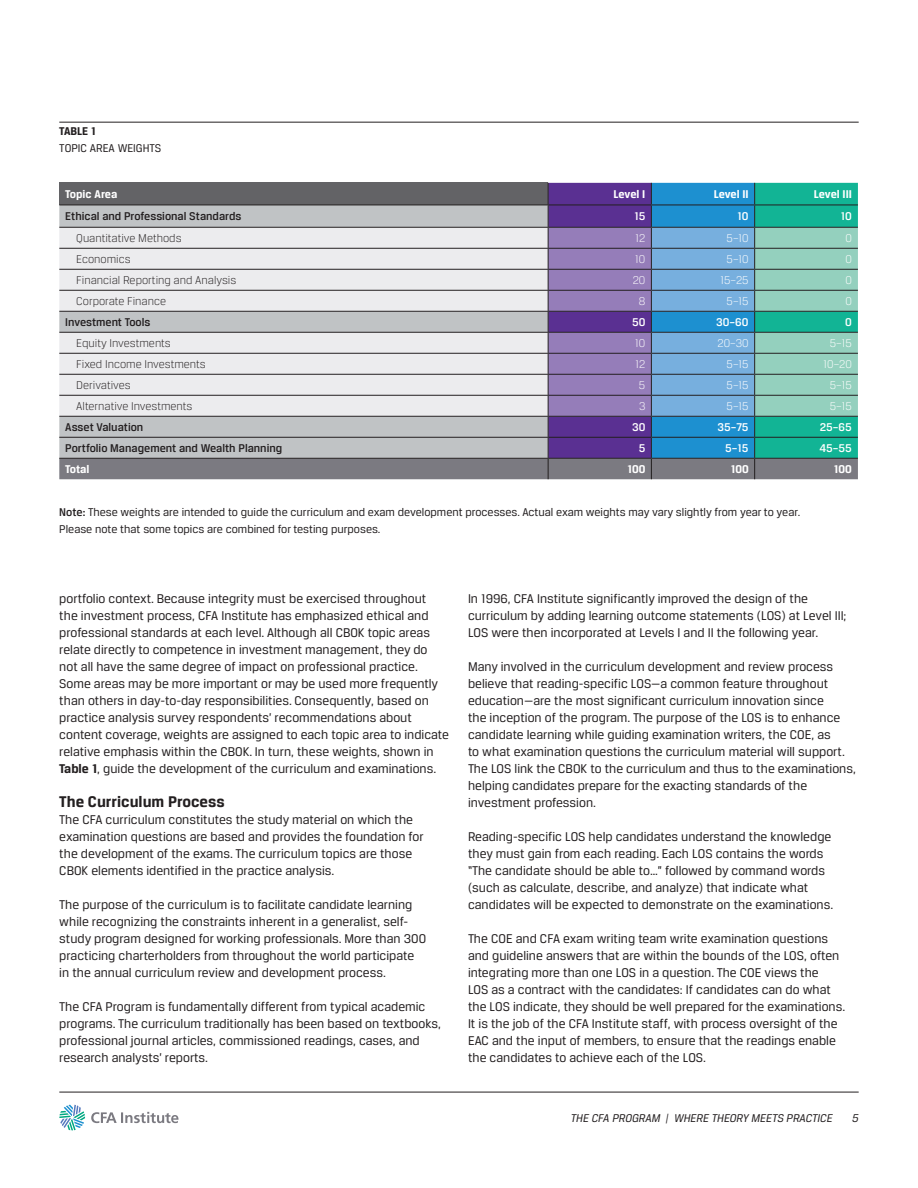
<style>
.page{position:relative;width:918px;height:1188px;background:#fff}
.page>*{position:absolute;margin:0;border:0;box-sizing:border-box;transform-origin:0 0}
.Subtitle_2__10_pt_Bo{font:700 16.5px "CFA Breuer Text";color:#231f20}
.Body_Copy_Bruer__9pt{font:13.5px/17px "CFA Breuer Text";color:#231f20}
.Figures_Sub_No_Rule{font:12px/17px "CFA Breuer Text";color:#231f20}
.t1{font:300 12px "CFA Breuer Text";color:#231f20}
.t2{font:500 12px "CFA Breuer Text";color:#231f20}
.t3{font:300 12px "CFA Breuer Text";color:#fff}
.t4{font:700 12px "CFA Breuer Text";color:#fff}
.t5{font:italic 12px "CFA Breuer Text";color:#231f20}
.t6{font:500 12px "CFA Breuer Text";color:#fff}
.Figures{font:700 12px "CFA Breuer Text";color:#231f20}
.s1{font-weight:500}
.s2{font-weight:700}
</style>
<div class="page">
<hr style="left:59px;top:1092px;width:800px;height:1px;background:#231f20">
<svg style="left:59px;top:1105px;width:26px;height:25px"></svg>
<svg style="left:91px;top:1112px;width:88px;height:11px"></svg>
<svg style="left:59px;top:183px;width:799px;height:296px;background:#9fb0be"></svg>
<hr style="left:59px;top:122px;width:800px;height:1px;background:#231f20">
<p class="Figures" style="left:59px;top:125px;width:38px">TABLE 1</p>
<p class="Figures_Sub_No_Rule" style="left:59px;top:140px;width:103px">TOPIC AREA WEIGHTS</p>
<p class="t4" style="left:65px;top:187px;width:54px">Topic Area</p>
<p class="t4" style="left:614px;top:187px;width:33px">Level I</p>
<p class="t4" style="left:714px;top:187px;width:36px">Level II</p>
<p class="t4" style="left:814px;top:187px;width:39px">Level III</p>
<p class="t2" style="left:65px;top:209px;width:178px">Ethical and Professional Standards</p>
<p class="t6" style="left:634px;top:209px;width:13px">15</p>
<p class="t6" style="left:738px;top:209px;width:13px">10</p>
<p class="t6" style="left:841px;top:209px;width:13px">10</p>
<p class="t1" style="left:76px;top:232px;width:107px">Quantitative Methods</p>
<p class="t3" style="left:636px;top:232px;width:11px">12</p>
<p class="t3" style="left:727px;top:232px;width:24px">5–10</p>
<p class="t3" style="left:845px;top:232px;width:8px">0</p>
<p class="t1" style="left:76px;top:253px;width:56px">Economics</p>
<p class="t3" style="left:635px;top:253px;width:12px">10</p>
<p class="t3" style="left:727px;top:253px;width:24px">5–10</p>
<p class="t3" style="left:845px;top:253px;width:8px">0</p>
<p class="t1" style="left:76px;top:274px;width:162px">Financial Reporting and Analysis</p>
<p class="t3" style="left:633px;top:274px;width:14px">20</p>
<p class="t3" style="left:720px;top:274px;width:30px">15–25</p>
<p class="t3" style="left:845px;top:274px;width:8px">0</p>
<p class="t1" style="left:76px;top:295px;width:91px">Corporate Finance</p>
<p class="t3" style="left:639px;top:295px;width:8px">8</p>
<p class="t3" style="left:727px;top:295px;width:24px">5–15</p>
<p class="t3" style="left:845px;top:295px;width:8px">0</p>
<p class="t2" style="left:65px;top:316px;width:87px">Investment Tools</p>
<p class="t6" style="left:632px;top:316px;width:15px">50</p>
<p class="t6" style="left:716px;top:316px;width:34px">30–60</p>
<p class="t6" style="left:845px;top:316px;width:8px">0</p>
<p class="t1" style="left:76px;top:337px;width:96px">Equity Investments</p>
<p class="t3" style="left:635px;top:337px;width:12px">10</p>
<p class="t3" style="left:718px;top:337px;width:33px">20–30</p>
<p class="t3" style="left:830px;top:337px;width:24px">5–15</p>
<p class="t1" style="left:76px;top:358px;width:131px">Fixed Income Investments</p>
<p class="t3" style="left:636px;top:358px;width:11px">12</p>
<p class="t3" style="left:727px;top:358px;width:24px">5–15</p>
<p class="t3" style="left:824px;top:358px;width:30px">10–20</p>
<p class="t1" style="left:76px;top:379px;width:56px">Derivatives</p>
<p class="t3" style="left:639px;top:379px;width:8px">5</p>
<p class="t3" style="left:727px;top:379px;width:24px">5–15</p>
<p class="t3" style="left:830px;top:379px;width:24px">5–15</p>
<p class="t1" style="left:76px;top:400px;width:117px">Alternative Investments</p>
<p class="t3" style="left:639px;top:400px;width:8px">3</p>
<p class="t3" style="left:727px;top:400px;width:24px">5–15</p>
<p class="t3" style="left:830px;top:400px;width:24px">5–15</p>
<p class="t2" style="left:65px;top:421px;width:80px">Asset Valuation</p>
<p class="t6" style="left:632px;top:421px;width:15px">30</p>
<p class="t6" style="left:717px;top:421px;width:33px">35–75</p>
<p class="t6" style="left:820px;top:421px;width:34px">25–65</p>
<p class="t2" style="left:65px;top:442px;width:218px">Portfolio Management and Wealth Planning</p>
<p class="t6" style="left:639px;top:442px;width:8px">5</p>
<p class="t6" style="left:725px;top:442px;width:25px">5–15</p>
<p class="t6" style="left:819px;top:442px;width:34px">45–55</p>
<p class="t4" style="left:65px;top:463px;width:26px">Total</p>
<p class="t4" style="left:627px;top:463px;width:19px">100</p>
<p class="t4" style="left:731px;top:463px;width:19px">100</p>
<p class="t4" style="left:834px;top:463px;width:19px">100</p>
<p class="Figures_Sub_No_Rule" style="left:59px;top:503px;width:743px"><span class="s1">Note:</span> These weights are intended to guide the curriculum and exam development processes. Actual exam weights may vary slightly from year to year.<br>Please note that some topics are combined for testing purposes.</p>
<p class="Body_Copy_Bruer__9pt" style="left:59px;top:589px;width:391px">portfolio context. Because integrity must be exercised throughout<br>the investment process, CFA Institute has emphasized ethical and professional standards at each level. Although all CBOK topic areas relate directly to competence in investment management, they do not all have the same degree of impact on professional practice.<br>Some areas may be more important or may be used more frequently than others in day-to-day responsibilities. Consequently, based on practice analysis survey respondents’ recommendations about content coverage, weights are assigned to each topic area to indicate relative emphasis within the CBOK. In turn, these weights, shown in <span class="s2">Table 1</span>, guide the development of the curriculum and examinations.</p>
<p class="Subtitle_2__10_pt_Bo" style="left:59px;top:792px;width:167px">The Curriculum Process</p>
<p class="Body_Copy_Bruer__9pt" style="left:59px;top:811px;width:366px">The CFA curriculum constitutes the study material on which the examination questions are based and provides the foundation for the development of the exams. The curriculum topics are those CBOK elements identified in the practice analysis.</p>
<p class="Body_Copy_Bruer__9pt" style="left:59px;top:896px;width:368px">The purpose of the curriculum is to facilitate candidate learning while recognizing the constraints inherent in a generalist, self&shy;study program designed for working professionals. More than 300 practicing charterholders from throughout the world participate in the annual curriculum review and development process.</p>
<p class="Body_Copy_Bruer__9pt" style="left:59px;top:998px;width:383px">The CFA Program is fundamentally different from typical academic programs. The curriculum traditionally has been based on textbooks, professional journal articles, commissioned readings, cases, and research analysts’ reports.</p>
<p class="Body_Copy_Bruer__9pt" style="left:468px;top:589px;width:380px">In 1996, CFA Institute significantly improved the design of the curriculum by adding learning outcome statements (LOS) at Level III;<br>LOS were then incorporated at Levels I and II the following year.</p>
<p class="Body_Copy_Bruer__9pt" style="left:468px;top:657px;width:389px">Many involved in the curriculum development and review process believe that reading-specific LOS—a common feature throughout education—are the most significant curriculum innovation since<br>the inception of the program. The purpose of the LOS is to enhance candidate learning while guiding examination writers, the COE, as<br>to what examination questions the curriculum material will support.<br>The LOS link the CBOK to the curriculum and thus to the examinations, helping candidates prepare for the exacting standards of the investment profession.</p>
<p class="Body_Copy_Bruer__9pt" style="left:468px;top:828px;width:367px">Reading-specific LOS help candidates understand the knowledge they must gain from each reading. Each LOS contains the words “The candidate should be able to…” followed by command words (such as calculate, describe, and analyze) that indicate what candidates will be expected to demonstrate on the examinations.</p>
<p class="Body_Copy_Bruer__9pt" style="left:468px;top:930px;width:379px">The COE and CFA exam writing team write examination questions and guideline answers that are within the bounds of the LOS, often integrating more than one LOS in a question. The COE views the<br>LOS as a contract with the candidates: If candidates can do what the LOS indicate, they should be well prepared for the examinations.<br>It is the job of the CFA Institute staff, with process oversight of the EAC and the input of members, to ensure that the readings enable the candidates to achieve each of the LOS.</p>
<p class="t5" style="left:571px;top:1112px;width:264px">THE CFA PROGRAM | WHERE THEORY MEETS PRACTICE</p>
<p class="t5" style="left:852px;top:1112px;width:8px">5</p>
</div>
